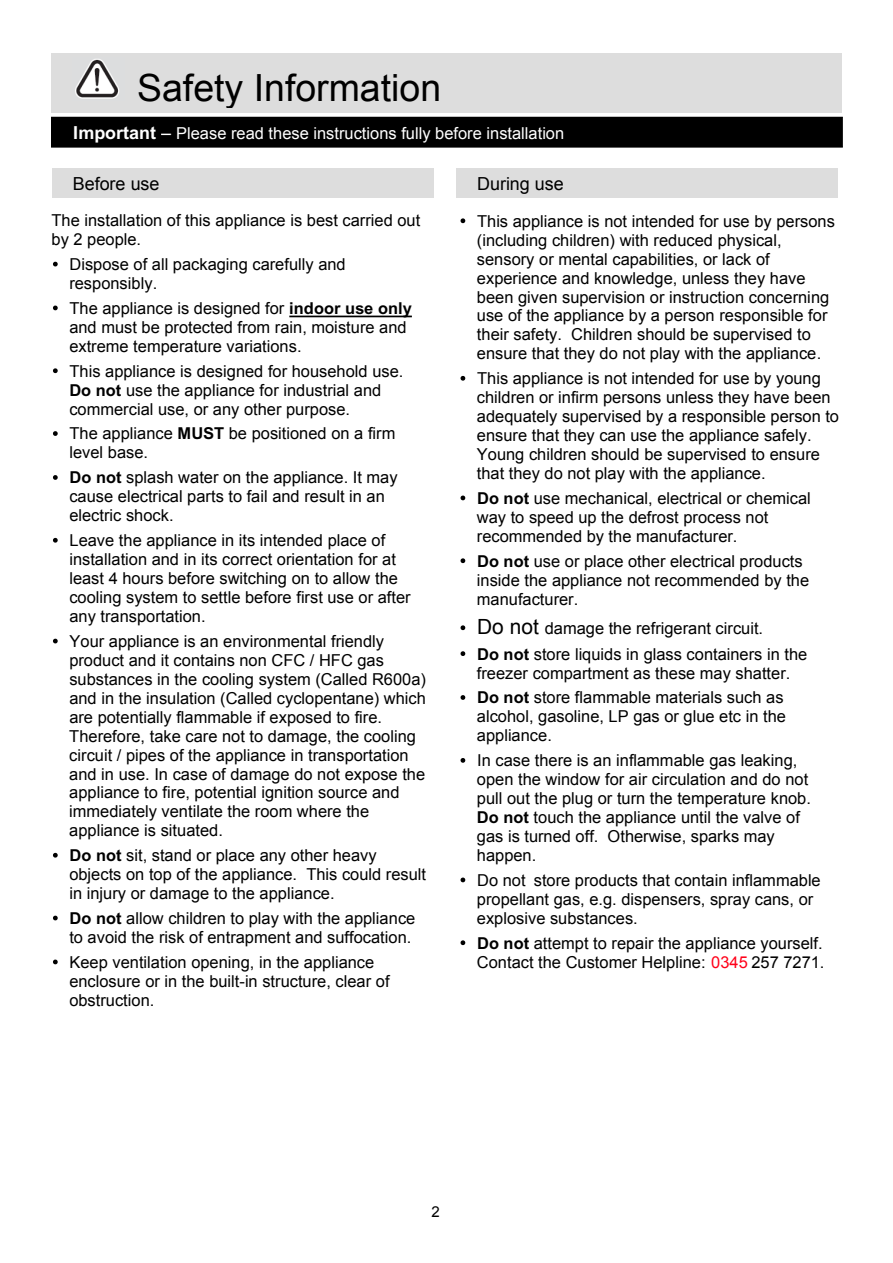
<style>
.page{position:relative;width:893px;height:1263px;background:#fff}
.page>*{position:absolute;margin:0;border:0;box-sizing:border-box;transform-origin:0 0}
.t1{font:37.5px "Arial";color:#000}
.t2{font:18px "Arial";color:#000}
.t3{font:16.5px/18.9px "Arial";color:#000}
.t4{font:16.5px "Arial";color:#fff}
.t5{font:15px "Arial";color:#000}
.s1{font-weight:700;font-size:18px}
.s2{font-size:18px}
.s3{font-weight:700}
.s4{font-size:21px}
.s5{color:#ff0019}
.s6{font-style:inherit}
</style>
<div class="page">
<div style="left:52px;top:53px;width:790px;height:59px;background:#ddd"></div>
<img style="left:75px;top:59px;width:45px;height:40px">
<div style="left:52px;top:117px;width:790px;height:30px;background:#000"></div>
<div style="left:51px;top:117px;width:792px;height:31px;border:1px solid #000"></div>
<div style="left:52px;top:168px;width:381px;height:30px;background:#ddd"></div>
<div style="left:456px;top:168px;width:382px;height:30px;background:#ddd"></div>
<svg style="left:53px;top:262px;width:5px;height:4px"></svg>
<svg style="left:53px;top:306px;width:5px;height:4px"></svg>
<hr style="left:289px;top:316px;width:123px;height:1px;background:#000">
<svg style="left:53px;top:368px;width:5px;height:5px"></svg>
<svg style="left:53px;top:431px;width:5px;height:5px"></svg>
<svg style="left:53px;top:475px;width:5px;height:5px"></svg>
<svg style="left:53px;top:538px;width:5px;height:5px"></svg>
<svg style="left:53px;top:639px;width:5px;height:4px"></svg>
<svg style="left:53px;top:853px;width:5px;height:5px"></svg>
<svg style="left:53px;top:916px;width:5px;height:4px"></svg>
<svg style="left:53px;top:960px;width:5px;height:4px"></svg>
<svg style="left:460px;top:218px;width:5px;height:5px"></svg>
<svg style="left:460px;top:376px;width:5px;height:5px"></svg>
<svg style="left:460px;top:496px;width:5px;height:4px"></svg>
<svg style="left:460px;top:558px;width:5px;height:5px"></svg>
<svg style="left:460px;top:625px;width:5px;height:5px"></svg>
<svg style="left:460px;top:651px;width:5px;height:5px"></svg>
<svg style="left:460px;top:695px;width:5px;height:5px"></svg>
<svg style="left:460px;top:758px;width:5px;height:5px"></svg>
<svg style="left:460px;top:878px;width:5px;height:4px"></svg>
<svg style="left:460px;top:940px;width:5px;height:5px"></svg>
<h1 class="t1" style="left:137px;top:63px;width:305px">Safety Information</h1>
<p class="t4" style="left:73px;top:122px;width:492px"><span class="s1">Important</span> <span class="s2">–</span> Please read these instructions fully before installation</p>
<p class="t2" style="left:73px;top:172px;width:88px">Before use</p>
<p class="t2" style="left:477px;top:172px;width:88px">During use</p>
<p class="t3" style="left:52px;top:211px;width:370px">The installation of this appliance is best carried out by 2 people.</p>
<p class="t3" style="left:69px;top:255px;width:278px">Dispose of all packaging carefully and responsibly.</p>
<p class="t3" style="left:69px;top:299px;width:344px">The appliance is designed for <span class="s3">indoor use only </span>and must be protected from rain, moisture and extreme temperature variations.</p>
<p class="t3" style="left:69px;top:362px;width:336px">This appliance is designed for household use.<br><span class="s3">Do not</span> use the appliance for industrial and commercial use, or any other purpose.</p>
<p class="t3" style="left:69px;top:424px;width:327px">The appliance <span class="s3">MUST</span> be positioned on a firm level base.</p>
<p class="t3" style="left:69px;top:468px;width:330px"><span class="s3">Do not</span> splash water on the appliance. It may cause electrical parts to fail and result in an electric shock.</p>
<p class="t3" style="left:69px;top:531px;width:343px">Leave the appliance in its intended place of installation and in its correct orientation for at least 4 hours before switching on to allow the cooling system to settle before first use or after any transportation.</p>
<p class="t3" style="left:69px;top:632px;width:358px">Your appliance is an environmental friendly product and it contains non CFC / HFC gas substances in the cooling system (Called R600a) and in the insulation (Called cyclopentane) which are potentially flammable if exposed to fire.<br>Therefore, take care not to damage, the cooling circuit / pipes of the appliance in transportation and in use. In case of damage do not expose the appliance to fire, potential ignition source and immediately ventilate the room where the appliance is situated.</p>
<p class="t3" style="left:69px;top:846px;width:358px"><span class="s3">Do not</span> sit, stand or place any other heavy objects on top of the appliance. This could result in injury or damage to the appliance.</p>
<p class="t3" style="left:69px;top:909px;width:347px"><span class="s3">Do not</span> allow children to play with the appliance to avoid the risk of entrapment and suffocation.</p>
<p class="t3" style="left:69px;top:953px;width:322px">Keep ventilation opening, in the appliance enclosure or in the built-in structure, clear of obstruction.</p>
<p class="t3" style="left:477px;top:212px;width:359px">This appliance is not intended for use by persons (including children) with reduced physical, sensory or mental capabilities, or lack of experience and knowledge, unless they have been given supervision or instruction concerning use of the appliance by a person responsible for their safety. Children should be supervised to ensure that they do not play with the appliance.</p>
<p class="t3" style="left:477px;top:369px;width:364px">This appliance is not intended for use by young children or infirm persons unless they have been adequately supervised by a responsible person to ensure that they can use the appliance safely.<br>Young children should be supervised to ensure that they do not play with the appliance.</p>
<p class="t3" style="left:477px;top:489px;width:335px"><span class="s3">Do not</span> use mechanical, electrical or chemical way to speed up the defrost process not recommended by the manufacturer.</p>
<p class="t3" style="left:477px;top:552px;width:334px"><span class="s3">Do not</span> use or place other electrical products inside the appliance not recommended by the manufacturer.</p>
<p class="t3" style="left:477px;top:615px;width:332px;line-height:25.8px"><span class="s4">Do not</span> damage the refrigerant circuit.<br><span class="s3">Do not</span> store liquids in glass containers in the</p>
<p class="t3" style="left:477px;top:660px;width:315px;line-height:24.9px">freezer compartment as these may shatter.<br><span class="s3">Do not</span> store flammable materials such as</p>
<p class="t3" style="left:477px;top:707px;width:311px">alcohol, gasoline, LP gas or glue etc in the appliance.</p>
<p class="t3" style="left:477px;top:751px;width:336px">In case there is an inflammable gas leaking, open the window for air circulation and do not pull out the plug or turn the temperature knob.<br><span class="s3">Do not</span> touch the appliance until the valve of gas is turned off. Otherwise, sparks may happen.</p>
<p class="t3" style="left:477px;top:871px;width:345px">Do not store products that contain inflammable propellant gas, e.g. dispensers, spray cans, or explosive substances.</p>
<p class="t3" style="left:477px;top:934px;width:349px"><span class="s3">Do not</span> attempt to repair the appliance yourself.<br>Contact the Customer Helpline: <span class="s5">0345</span> <span class="s6">257 7271</span>.</p>
<p class="t5" style="left:431px;top:1202px;width:10px">2</p>
</div>
